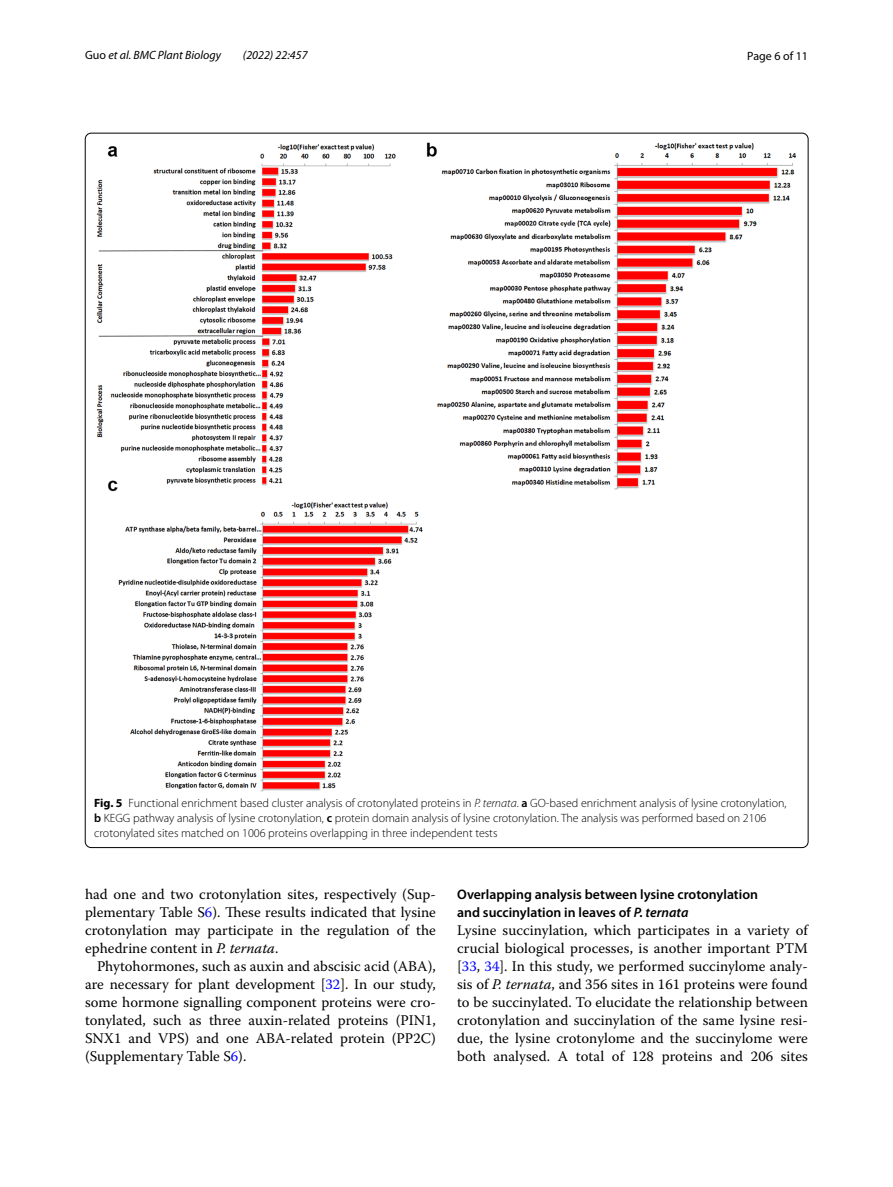
<style>
.page{position:relative;width:893px;height:1187px;background:#fff}
.page>*{position:absolute;margin:0;border:0;box-sizing:border-box;transform-origin:0 0}
.t1{font:14.7px/18px "Warnock Pro";color:#000;text-align:justify}
.t2{font:600 13.8px/18px "Myriad Pro";color:#000}
.t3{font:300 12px/15px "Myriad Pro";color:#000}
.t4{font:italic 12px "Myriad Pro";color:#000}
.t5{font:12px "Myriad Pro";color:#000}
.s1{font-style:normal}
.s2{font-weight:700}
.s3{font-style:italic}
.s4{font-weight:600}
.s5{color:#00f}
</style>
<div class="page">
<img style="left:96px;top:142px;width:701px;height:650px">
<p class="t4" style="left:85px;top:48px;width:138px"><span class="s1">Guo</span> et al. BMC Plant Biology</p>
<p class="t4" style="left:243px;top:48px;width:66px">(2022) 22:457</p>
<p class="t5" style="left:747px;top:48px;width:62px">Page 6 of 11</p>
<p class="t3" style="left:94px;top:795px;width:694px"><span class="s2">Fig. 5</span> Functional enrichment based cluster analysis of crotonylated proteins in <span class="s3">P. ternata</span>. <span class="s4">a</span> GO-based enrichment analysis of lysine crotonylation, <span class="s4">b</span> KEGG pathway analysis of lysine crotonylation, <span class="s4">c</span> protein domain analysis of lysine crotonylation. The analysis was performed based on 2106 crotonylated sites matched on 1006 proteins overlapping in three independent tests</p>
<p class="t1" style="left:85px;top:885px;width:352px">had one and two crotonylation sites, respectively (Sup&shy;plementary Table S<span class="s5">6</span>). These results indicated that lysine crotonylation may participate in the regulation of the ephedrine content in <span class="s3">P. ternata</span>.</p>
<p class="t1" style="left:85px;top:957px;width:352px;text-indent:12px">Phytohormones, such as auxin and abscisic acid (ABA), are necessary for plant development [<span class="s5">32</span>]. In our study, some hormone signalling component proteins were cro&shy;tonylated, such as three auxin-related proteins (PIN1, SNX1 and VPS) and one ABA-related protein (PP2C) (Supplementary Table S<span class="s5">6</span>).</p>
<p class="t2" style="left:457px;top:884px;width:302px">Overlapping analysis between lysine crotonylation and succinylation in leaves of <span class="s3">P. ternata</span></p>
<p class="t1" style="left:457px;top:920px;width:352px">Lysine succinylation, which participates in a variety of crucial biological processes, is another important PTM [<span class="s5">33</span>, <span class="s5">34</span>]. In this study, we performed succinylome analy&shy;sis of <span class="s3">P. ternata</span>, and 356 sites in 161 proteins were found to be succinylated. To elucidate the relationship between crotonylation and succinylation of the same lysine resi&shy;due, the lysine crotonylome and the succinylome were both analysed. A total of 128 proteins and 206 sites</p>
</div>
